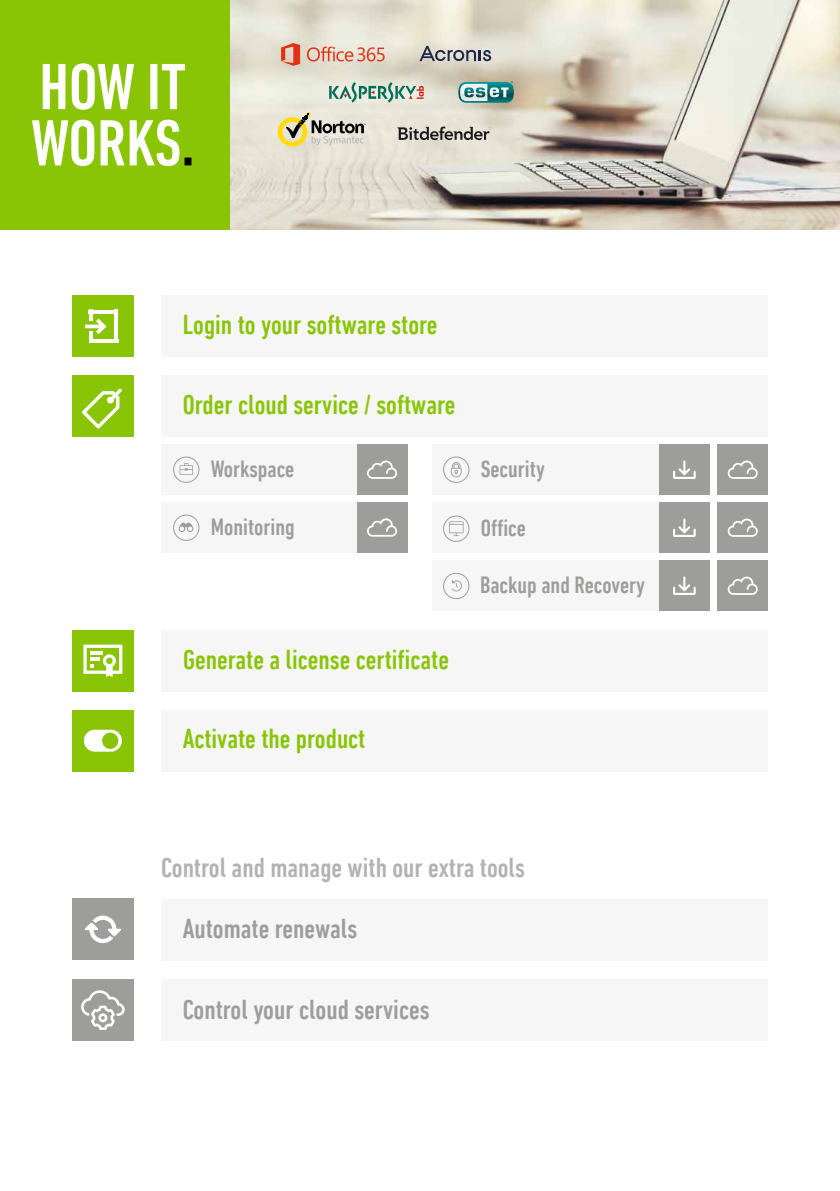
<style>
.page{position:relative;width:840px;height:1191px;background:#fff}
.page>*{position:absolute;margin:0;border:0;box-sizing:border-box;transform-origin:0 0}
.t1{font:500 condensed 66.4px/56.2px "DIN Next LT Pro";color:#fff}
.t2{font:500 condensed 28px "DIN Next LT Pro";color:#89c506}
.t3{font:500 condensed 28px "DIN Next LT Pro";color:#9d9d9c}
.t4{font:500 condensed 28px "DIN Next LT Pro";color:#b3b2b2}
.t5{font:500 condensed 24px "DIN Next LT Pro";color:#9d9d9c}
.s1{color:#000}
</style>
<div class="page">
<img style="left:230px;top:0;width:609px;height:230px">
<hr style="left:839px;top:230px;width:1px;height:731px;background:#f6f6f6">
<div style="left:0;top:0;width:230px;height:230px;background:#89c506"></div>
<div style="left:161px;top:444px;width:246px;height:51px;background:#f6f6f6"></div>
<div style="left:432px;top:444px;width:230px;height:51px;background:#f6f6f6"></div>
<div style="left:161px;top:502px;width:246px;height:51px;background:#f6f6f6"></div>
<div style="left:432px;top:502px;width:230px;height:51px;background:#f6f6f6"></div>
<div style="left:432px;top:560px;width:230px;height:51px;background:#f6f6f6"></div>
<div style="left:72px;top:296px;width:62px;height:61px;background:#89c506"></div>
<hr style="left:114px;top:310px;width:4px;height:33px;background:#fff">
<hr style="left:89px;top:310px;width:29px;height:3px;background:#fff">
<hr style="left:89px;top:339px;width:29px;height:4px;background:#fff">
<svg style="left:85px;top:310px;width:21px;height:29px"></svg>
<div style="left:72px;top:375px;width:62px;height:62px;background:#89c506"></div>
<svg style="left:82px;top:388px;width:40px;height:41px"></svg>
<div style="left:72px;top:630px;width:62px;height:61px;background:#89c506"></div>
<svg style="left:83px;top:644px;width:39px;height:33px"></svg>
<div style="left:72px;top:710px;width:62px;height:61px;background:#89c506"></div>
<svg style="left:84px;top:729px;width:38px;height:22px"></svg>
<div style="left:161px;top:296px;width:606px;height:61px;background:#f6f6f6"></div>
<div style="left:161px;top:375px;width:606px;height:62px;background:#f6f6f6"></div>
<div style="left:161px;top:630px;width:606px;height:61px;background:#f6f6f6"></div>
<div style="left:161px;top:710px;width:606px;height:61px;background:#f6f6f6"></div>
<div style="left:72px;top:898px;width:62px;height:62px;background:#9d9d9c"></div>
<svg style="left:85px;top:915px;width:36px;height:28px"></svg>
<div style="left:356px;top:444px;width:51px;height:51px;background:#9d9d9c"></div>
<svg style="left:367px;top:460px;width:30px;height:19px"></svg>
<div style="left:356px;top:502px;width:51px;height:51px;background:#9d9d9c"></div>
<svg style="left:367px;top:518px;width:30px;height:18px"></svg>
<div style="left:161px;top:899px;width:606px;height:61px;background:#f6f6f6"></div>
<div style="left:72px;top:979px;width:62px;height:62px;background:#9d9d9c"></div>
<svg style="left:81px;top:990px;width:44px;height:40px"></svg>
<div style="left:161px;top:979px;width:606px;height:62px;background:#f6f6f6"></div>
<div style="left:658px;top:444px;width:51px;height:51px;background:#9d9d9c"></div>
<svg style="left:673px;top:460px;width:22px;height:19px"></svg>
<div style="left:717px;top:444px;width:50px;height:51px;background:#9d9d9c"></div>
<svg style="left:727px;top:460px;width:30px;height:19px"></svg>
<div style="left:658px;top:502px;width:51px;height:51px;background:#9d9d9c"></div>
<svg style="left:673px;top:518px;width:22px;height:19px"></svg>
<div style="left:717px;top:502px;width:50px;height:51px;background:#9d9d9c"></div>
<svg style="left:727px;top:518px;width:30px;height:19px"></svg>
<div style="left:658px;top:560px;width:51px;height:51px;background:#9d9d9c"></div>
<svg style="left:673px;top:576px;width:22px;height:19px"></svg>
<div style="left:717px;top:560px;width:50px;height:51px;background:#9d9d9c"></div>
<svg style="left:727px;top:576px;width:30px;height:19px"></svg>
<svg style="left:449px;top:521px;width:14px;height:15px"></svg>
<div style="left:443px;top:515px;width:26px;height:27px;border:1px solid #9d9d9c;border-radius:50%"></div>
<svg style="left:178px;top:522px;width:15px;height:10px"></svg>
<div style="left:173px;top:514px;width:26px;height:27px;border:1px solid #9d9d9c;border-radius:50%"></div>
<svg style="left:450px;top:462px;width:11px;height:15px"></svg>
<div style="left:443px;top:456px;width:26px;height:27px;border:1px solid #9d9d9c;border-radius:50%"></div>
<svg style="left:179px;top:463px;width:14px;height:12px"></svg>
<div style="left:173px;top:456px;width:26px;height:27px;border:1px solid #9d9d9c;border-radius:50%"></div>
<svg style="left:329px;top:82px;width:95px;height:21px;background:#acc2b4"></svg>
<svg style="left:307px;top:47px;width:77px;height:14px"></svg>
<svg style="left:281px;top:43px;width:19px;height:23px"></svg>
<svg style="left:278px;top:113px;width:87px;height:34px;background:#c5be9c"></svg>
<svg style="left:419px;top:46px;width:72px;height:15px"></svg>
<svg style="left:458px;top:81px;width:55px;height:22px"></svg>
<svg style="left:397px;top:126px;width:94px;height:14px"></svg>
<svg style="left:451px;top:579px;width:10px;height:12px"></svg>
<div style="left:443px;top:573px;width:26px;height:26px;border:1px solid #9d9d9c;border-radius:50%"></div>
<h1 class="t1" style="left:31px;top:58px;width:165px">HOW IT<br>WORKS<span class="s1">.</span></h1>
<p class="t2" style="left:183px;top:309px;width:256px">Login to your software store</p>
<p class="t2" style="left:183px;top:389px;width:274px">Order cloud service / software</p>
<p class="t5" style="left:211px;top:455px;width:85px">Workspace</p>
<p class="t5" style="left:480px;top:455px;width:66px">Security</p>
<p class="t5" style="left:211px;top:513px;width:85px">Monitoring</p>
<p class="t5" style="left:480px;top:514px;width:47px">Office</p>
<p class="t5" style="left:480px;top:571px;width:166px">Backup and Recovery</p>
<p class="t2" style="left:183px;top:643px;width:267px">Generate a license certificate</p>
<p class="t2" style="left:183px;top:723px;width:184px">Activate the product</p>
<p class="t4" style="left:161px;top:851px;width:365px">Control and manage with our extra tools</p>
<p class="t3" style="left:183px;top:912px;width:176px">Automate renewals</p>
<p class="t3" style="left:183px;top:993px;width:248px">Control your cloud services</p>
</div>
